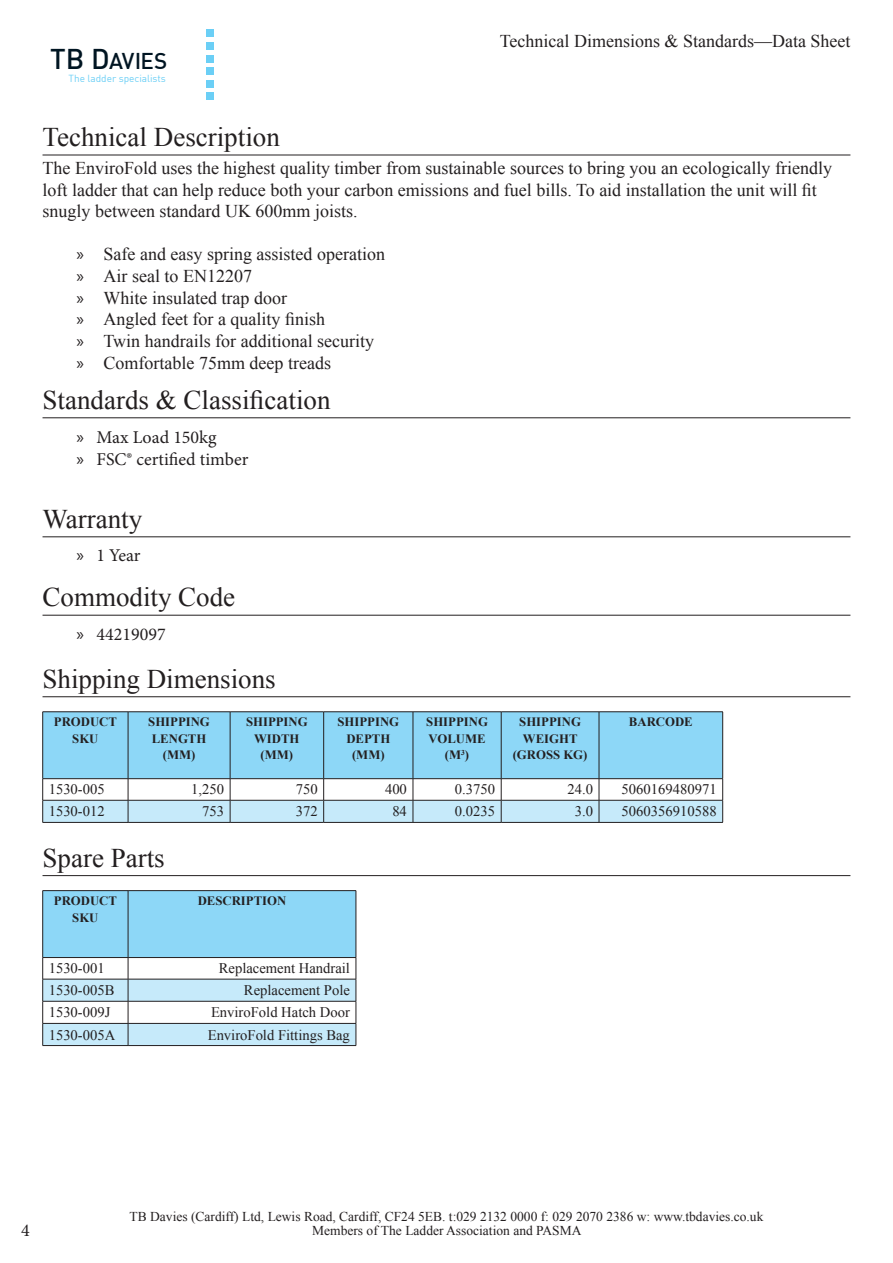
<style>
.page{position:relative;width:893px;height:1263px;background:#fff}
.page>*{position:absolute;margin:0;border:0;box-sizing:border-box;transform-origin:0 0}
.t1{font:27px "Times New Roman";color:#231f20}
.t2{font:500 22.35px "DIN";letter-spacing:-.02em;color:#001522}
.t3{font:18px/21.6px "Times New Roman";color:#231f20}
.t4{font:18px/21.6px "Minion Pro";color:#231f20}
.t5{font:14.7px "Times New Roman";color:#231f20}
.t6{font:13.5px/13.5px "Times New Roman";color:#231f20;text-align:center}
.t7{font:700 12.75px/16.5px "Times New Roman";color:#231f20;text-align:center}
.t8{font:10.05px "DIN";color:#6bcff6}
.s1{font-size:28.05px}
.s2{font-family:"Myriad Pro"}
</style>
<div class="page">
<div style="left:206px;top:30px;width:7px;height:7px;background:#6bcff6"></div>
<div style="left:206px;top:42px;width:7px;height:8px;background:#6bcff6"></div>
<div style="left:206px;top:55px;width:7px;height:7px;background:#6bcff6"></div>
<div style="left:206px;top:67px;width:7px;height:8px;background:#6bcff6"></div>
<div style="left:206px;top:80px;width:7px;height:7px;background:#6bcff6"></div>
<div style="left:206px;top:93px;width:7px;height:7px;background:#6bcff6"></div>
<hr style="left:43px;top:155px;width:807px;height:1px;background:#231f20">
<hr style="left:43px;top:417px;width:807px;height:1px;background:#231f20">
<hr style="left:43px;top:537px;width:807px;height:1px;background:#231f20">
<hr style="left:43px;top:696px;width:807px;height:1px;background:#231f20">
<div style="left:43px;top:712px;width:679px;height:66px;background:#8dd7f7"></div>
<hr style="left:43px;top:711px;width:85px;height:1px;background:#231f20">
<hr style="left:42px;top:712px;width:1px;height:66px;background:#231f20">
<hr style="left:128px;top:711px;width:102px;height:1px;background:#231f20">
<hr style="left:128px;top:712px;width:1px;height:66px;background:#231f20">
<hr style="left:230px;top:711px;width:94px;height:1px;background:#231f20">
<hr style="left:230px;top:712px;width:1px;height:66px;background:#231f20">
<hr style="left:324px;top:711px;width:89px;height:1px;background:#231f20">
<hr style="left:323px;top:712px;width:1px;height:66px;background:#231f20">
<hr style="left:413px;top:711px;width:88px;height:1px;background:#231f20">
<hr style="left:413px;top:712px;width:1px;height:66px;background:#231f20">
<hr style="left:501px;top:711px;width:98px;height:1px;background:#231f20">
<hr style="left:501px;top:712px;width:1px;height:66px;background:#231f20">
<hr style="left:599px;top:711px;width:124px;height:1px;background:#231f20">
<hr style="left:599px;top:712px;width:1px;height:66px;background:#231f20">
<hr style="left:722px;top:712px;width:1px;height:66px;background:#231f20">
<hr style="left:43px;top:778px;width:85px;height:1px;background:#231f20">
<hr style="left:128px;top:778px;width:102px;height:1px;background:#231f20">
<hr style="left:230px;top:778px;width:94px;height:1px;background:#231f20">
<hr style="left:324px;top:778px;width:89px;height:1px;background:#231f20">
<hr style="left:413px;top:778px;width:88px;height:1px;background:#231f20">
<hr style="left:501px;top:778px;width:98px;height:1px;background:#231f20">
<hr style="left:599px;top:778px;width:124px;height:1px;background:#231f20">
<svg style="left:42px;top:779px;width:681px;height:43px"></svg>
<hr style="left:43px;top:822px;width:85px;height:1px;background:#231f20">
<hr style="left:128px;top:822px;width:102px;height:1px;background:#231f20">
<hr style="left:230px;top:822px;width:94px;height:1px;background:#231f20">
<hr style="left:324px;top:822px;width:89px;height:1px;background:#231f20">
<hr style="left:413px;top:822px;width:88px;height:1px;background:#231f20">
<hr style="left:501px;top:822px;width:98px;height:1px;background:#231f20">
<hr style="left:599px;top:822px;width:124px;height:1px;background:#231f20">
<hr style="left:43px;top:615px;width:807px;height:1px;background:#231f20">
<hr style="left:43px;top:875px;width:807px;height:1px;background:#231f20">
<hr style="left:43px;top:890px;width:85px;height:1px;background:#231f20">
<hr style="left:128px;top:890px;width:228px;height:1px;background:#231f20">
<svg style="left:42px;top:891px;width:315px;height:154px"></svg>
<hr style="left:43px;top:1045px;width:85px;height:1px;background:#231f20">
<hr style="left:128px;top:1045px;width:228px;height:1px;background:#231f20">
<p class="t2" style="left:50px;top:47px;width:119px"><span class="s1">TB D</span>AVIES</p>
<p class="t8" style="left:69px;top:72px;width:99px">The ladder specialists</p>
<h1 class="t1" style="left:43px;top:119px;width:239px">Technical Description</h1>
<p class="t3" style="left:500px;top:29px;width:352px">Technical Dimensions &amp; Standards—Data Sheet</p>
<p class="t3" style="left:43px;top:157px;width:791px">The EnviroFold uses the highest quality timber from sustainable sources to bring you an ecologically friendly loft ladder that can help reduce both your carbon emissions and fuel bills. To aid installation the unit will fit snugly between standard UK 600mm joists.</p>
<p class="t3" style="left:77px;top:243px;width:310px"><span class="s2">»</span> Safe and easy spring assisted operation <span class="s2">»</span> Air seal to EN12207<br><span class="s2">»</span> White insulated trap door<br><span class="s2">»</span> Angled feet for a quality finish<br><span class="s2">»</span> Twin handrails for additional security <span class="s2">»</span> Comfortable 75mm deep treads</p>
<h1 class="t1" style="left:43px;top:382px;width:290px">Standards &amp; Classification</h1>
<p class="t4" style="left:77px;top:426px;width:173px"><span class="s2">»</span> Max Load 150kg<br><span class="s2">»</span> FSC® certified timber</p>
<h1 class="t1" style="left:43px;top:501px;width:101px">Warranty</h1>
<p class="t4" style="left:77px;top:545px;width:66px"><span class="s2">»</span> 1 Year</p>
<h1 class="t1" style="left:43px;top:579px;width:194px">Commodity Code</h1>
<p class="t4" style="left:77px;top:623px;width:91px"><span class="s2">»</span> 44219097</p>
<h1 class="t1" style="left:43px;top:661px;width:235px">Shipping Dimensions</h1>
<p class="t7" style="left:54px;top:713px;width:65px">PRODUCT<br>SKU</p>
<p class="t7" style="left:148px;top:713px;width:63px">SHIPPING<br>LENGTH (MM)</p>
<p class="t7" style="left:246px;top:713px;width:63px">SHIPPING<br>WIDTH (MM)</p>
<p class="t7" style="left:337px;top:713px;width:63px">SHIPPING<br>DEPTH (MM)</p>
<p class="t7" style="left:426px;top:713px;width:63px">SHIPPING<br>VOLUME (M<sup>3</sup>)</p>
<p class="t7" style="left:513px;top:713px;width:76px">SHIPPING<br>WEIGHT (GROSS KG)</p>
<p class="t7" style="left:629px;top:713px;width:65px">BARCODE</p>
<p class="t5" style="left:49px;top:779px;width:58px">1530-005</p>
<p class="t5" style="left:191px;top:779px;width:34px">1,250</p>
<p class="t5" style="left:296px;top:779px;width:23px">750</p>
<p class="t5" style="left:385px;top:779px;width:23px">400</p>
<p class="t5" style="left:455px;top:779px;width:42px">0.3750</p>
<p class="t5" style="left:567px;top:779px;width:27px">24.0</p>
<p class="t5" style="left:622px;top:779px;width:97px">5060169480971</p>
<p class="t5" style="left:49px;top:802px;width:58px">1530-012</p>
<p class="t5" style="left:202px;top:802px;width:23px">753</p>
<p class="t5" style="left:296px;top:802px;width:23px">372</p>
<p class="t5" style="left:392px;top:802px;width:16px">84</p>
<p class="t5" style="left:455px;top:802px;width:42px">0.0235</p>
<p class="t5" style="left:575px;top:802px;width:20px">3.0</p>
<p class="t5" style="left:622px;top:802px;width:97px">5060356910588</p>
<h1 class="t1" style="left:43px;top:839px;width:124px">Spare Parts</h1>
<p class="t7" style="left:54px;top:892px;width:65px">PRODUCT<br>SKU</p>
<p class="t7" style="left:198px;top:892px;width:90px">DESCRIPTION</p>
<p class="t5" style="left:49px;top:958px;width:58px">1530-001</p>
<p class="t5" style="left:219px;top:958px;width:133px">Replacement Handrail</p>
<p class="t5" style="left:49px;top:980px;width:67px">1530-005B</p>
<p class="t5" style="left:244px;top:980px;width:108px">Replacement Pole</p>
<p class="t5" style="left:49px;top:1002px;width:63px">1530-009J</p>
<p class="t5" style="left:211px;top:1002px;width:140px">EnviroFold Hatch Door</p>
<p class="t5" style="left:49px;top:1025px;width:68px">1530-005A</p>
<p class="t5" style="left:208px;top:1025px;width:144px">EnviroFold Fittings Bag</p>
<p class="t4" style="left:21px;top:1219px;width:10px">4</p>
<p class="t6" style="left:130px;top:1210px;width:635px">TB Davies (Cardiff) Ltd, Lewis Road, Cardiff, CF24 5EB. t:029 2132 0000 f: 029 2070 2386 w: www.tbdavies.co.uk<br>Members of The Ladder Association and PASMA</p>
</div>
